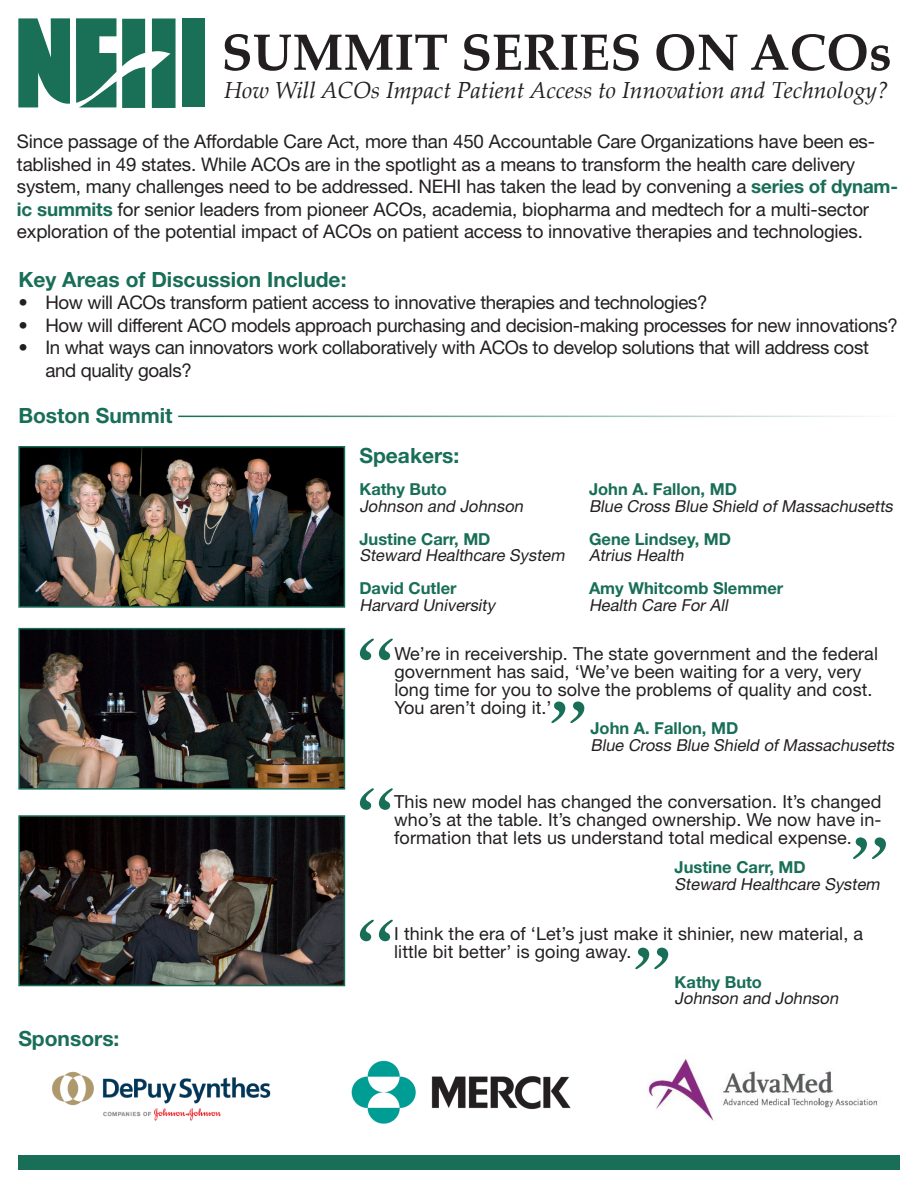
<style>
.page{position:relative;width:918px;height:1188px;background:#fff}
.page>*{position:absolute;margin:0;border:0;box-sizing:border-box;transform-origin:0 0}
.t1{font:112.5px "Bell";color:#186e56}
.t2{font:700 51px "Palatino Linotype";color:#231f20}
.t3{font:italic 23.25px "Palatino Linotype";color:#231f20}
.t4{font:700 21px "Helvetica Neue LT Std";color:#186e56}
.t5{font:18.75px/22.5px "Helvetica Neue LT Std";letter-spacing:-.01em;color:#231f20}
.t6{font:18px/18px "Helvetica Neue LT Std";letter-spacing:.005em;color:#231f20}
.t7{font:italic 16.5px "Helvetica Neue LT Std";color:#231f20}
.t8{font:700 16.5px "Helvetica Neue LT Std";color:#186e56}
.s1{font-weight:700;color:#186e56}
</style>
<div class="page">
<svg style="left:18px;top:18px;width:52px;height:89px;background:#3b856f"></svg>
<svg style="left:76px;top:18px;width:40px;height:89px;background:#3a856f"></svg>
<svg style="left:122px;top:19px;width:23px;height:89px;background:#3a846f"></svg>
<svg style="left:152px;top:18px;width:24px;height:90px;background:#317f68"></svg>
<div style="left:182px;top:18px;width:23px;height:89px;background:#197057"></div>
<hr style="left:178px;top:416px;width:722px;height:1px;background:#186e56">
<img style="left:21px;top:449px;width:321px;height:156px">
<div style="left:18px;top:446px;width:327px;height:162px;border:2px solid #186e56"></div>
<img style="left:21px;top:631px;width:321px;height:156px">
<div style="left:18px;top:628px;width:327px;height:162px;border:2px solid #186e56"></div>
<img style="left:21px;top:818px;width:321px;height:165px">
<div style="left:18px;top:815px;width:327px;height:171px;border:2px solid #186e56"></div>
<img style="left:52px;top:1071px;width:219px;height:50px">
<img style="left:351px;top:1060px;width:220px;height:64px">
<img style="left:648px;top:1059px;width:229px;height:62px">
<div style="left:18px;top:1156px;width:882px;height:14px;background:#186e56"></div>
<p class="t2" style="left:222px;top:16px;width:672px">SUMMIT SERIES ON ACOs</p>
<p class="t3" style="left:224px;top:74px;width:666px">How Will ACOs Impact Patient Access to Innovation and Technology?</p>
<p class="t5" style="left:17px;top:130px;width:883px">Since passage of the Affordable Care Act, more than 450 Accountable Care Organizations have been es&shy;tablished in 49 states. While ACOs are in the spotlight as a means to transform the health care delivery system, many challenges need to be addressed. NEHI has taken the lead by convening a <span class="s1">series of dynam&shy;ic summits</span> for senior leaders from pioneer ACOs, academia, biopharma and medtech for a multi-sector exploration of the potential impact of ACOs on patient access to innovative therapies and technologies.</p>
<p class="t4" style="left:18px;top:266px;width:330px">Key Areas of Discussion Include:</p>
<p class="t5" style="left:18px;top:291px;width:691px">• How will ACOs transform patient access to innovative therapies and technologies?</p>
<p class="t5" style="left:18px;top:314px;width:881px">• How will different ACO models approach purchasing and decision-making processes for new innovations?</p>
<p class="t5" style="left:45px;top:336px;width:825px;text-indent:-27px">• In what ways can innovators work collaboratively with ACOs to develop solutions that will address cost and quality goals?</p>
<p class="t4" style="left:18px;top:403px;width:156px">Boston Summit</p>
<p class="t4" style="left:18px;top:1026px;width:103px">Sponsors:</p>
<p class="t4" style="left:359px;top:442px;width:101px">Speakers:</p>
<p class="t8" style="left:359px;top:479px;width:89px">Kathy Buto</p>
<p class="t7" style="left:359px;top:496px;width:168px">Johnson and Johnson</p>
<p class="t8" style="left:359px;top:529px;width:133px">Justine Carr, MD</p>
<p class="t7" style="left:359px;top:546px;width:210px">Steward Healthcare System</p>
<p class="t8" style="left:359px;top:578px;width:99px">David Cutler</p>
<p class="t7" style="left:359px;top:595px;width:137px">Harvard University</p>
<p class="t8" style="left:589px;top:479px;width:149px">John A. Fallon, MD</p>
<p class="t7" style="left:589px;top:496px;width:309px">Blue Cross Blue Shield of Massachusetts</p>
<p class="t8" style="left:589px;top:529px;width:144px">Gene Lindsey, MD</p>
<p class="t7" style="left:589px;top:546px;width:100px">Atrius Health</p>
<p class="t8" style="left:589px;top:578px;width:196px">Amy Whitcomb Slemmer</p>
<p class="t7" style="left:589px;top:595px;width:144px">Health Care For All</p>
<p class="t1" style="left:355px;top:609px;width:41px">“</p>
<p class="t6" style="left:394px;top:645px;width:485px">We’re in receivership. The state government and the federal government has said, ‘We’ve been waiting for a very, very long time for you to solve the problems of quality and cost.</p>
<p class="t6" style="left:394px;top:699px;width:159px">You aren’t doing it.’</p>
<p class="t1" style="left:590px;top:753px;width:41px;rotate:-180deg">“</p>
<p class="t8" style="left:590px;top:718px;width:149px">John A. Fallon, MD</p>
<p class="t7" style="left:590px;top:735px;width:309px">Blue Cross Blue Shield of Massachusetts</p>
<p class="t1" style="left:355px;top:759px;width:41px">“</p>
<p class="t6" style="left:394px;top:793px;width:489px">This new model has changed the conversation. It’s changed who’s at the table. It’s changed ownership. We now have in-</p>
<p class="t6" style="left:394px;top:829px;width:459px">formation that lets us understand total medical expense.</p>
<p class="t1" style="left:891px;top:889px;width:41px;rotate:-180deg">“</p>
<p class="t8" style="left:675px;top:857px;width:133px">Justine Carr, MD</p>
<p class="t7" style="left:675px;top:874px;width:210px">Steward Healthcare System</p>
<p class="t1" style="left:355px;top:890px;width:41px">“</p>
<p class="t6" style="left:394px;top:924px;width:471px">I think the era of ‘Let’s just make it shinier, new material, a little bit better’ is going away.</p>
<p class="t1" style="left:674px;top:999px;width:41px;rotate:-180deg">“</p>
<p class="t8" style="left:675px;top:972px;width:89px">Kathy Buto</p>
<p class="t7" style="left:675px;top:988px;width:168px">Johnson and Johnson</p>
</div>
